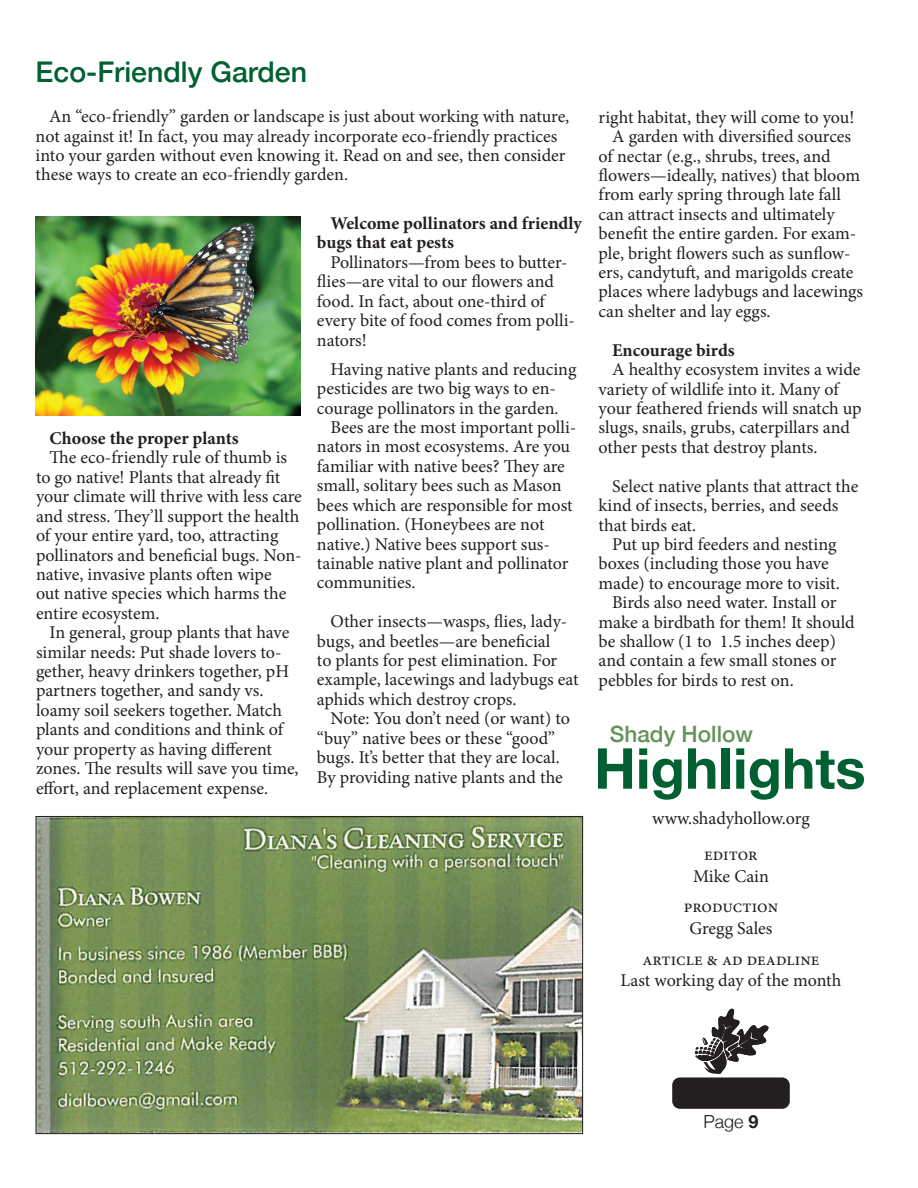
<style>
.page{position:relative;width:918px;height:1188px;background:#fff}
.page>*{position:absolute;margin:0;border:0;box-sizing:border-box;transform-origin:0 0}
.t1{font:700 56.4px "Helvetica Neue";color:#006032}
.t2{font:500 28.5px "Helvetica Neue";color:#006032}
.t3{font:500 22.5px "Helvetica Neue";color:#649357}
.t4{font:18px/19.4px "Minion Pro";letter-spacing:-.005em;color:#231f20}
.t5{font:700 18px/19.4px "Minion Pro";color:#231f20}
.t6{font:300 18px "Helvetica Neue";color:#231f20}
.s1{font-weight:700}
</style>
<div class="page">
<div style="left:672px;top:1077px;width:118px;height:32px;background:#231f20;border-radius:8px"></div>
<svg style="left:695px;top:1008px;width:74px;height:66px"></svg>
<img style="left:38px;top:818px;width:543px;height:314px">
<img style="left:36px;top:216px;width:265px;height:199px">
<h2 class="t2" style="left:36px;top:49px;width:273px">Eco-Friendly Garden</h2>
<p class="t4" style="left:36px;top:107px;width:535px;text-indent:14px">An “eco-friendly” garden or landscape is just about working with nature, not against it! In fact, you may already incorporate eco-friendly practices into your garden without even knowing it. Read on and see, then consider these ways to create an eco-friendly garden.</p>
<p class="t5" style="left:50px;top:428px;width:191px">Choose the proper plants</p>
<p class="t4" style="left:36px;top:448px;width:267px;text-indent:14px">The eco-friendly rule of thumb is to go native! Plants that already fit your climate will thrive with less care and stress. They’ll support the health of your entire yard, too, attracting pollinators and beneficial bugs. Non&shy;native, invasive plants often wipe<br>out native species which harms the entire ecosystem.</p>
<p class="t4" style="left:36px;top:623px;width:264px;text-indent:14px">In general, group plants that have similar needs: Put shade lovers to&shy;gether, heavy drinkers together, pH partners together, and sandy vs. loamy soil seekers together. Match plants and conditions and think of your property as having different zones. The results will save you time, effort, and replacement expense.</p>
<p class="t5" style="left:317px;top:213px;width:267px;text-indent:14px">Welcome pollinators and friendly bugs that eat pests</p>
<p class="t4" style="left:317px;top:253px;width:260px;text-indent:14px">Pollinators—from bees to butter&shy;flies—are vital to our flowers and food. In fact, about one-third of every bite of food comes from polli&shy;nators!</p>
<p class="t4" style="left:330px;top:359px;width:247px">Having native plants and reducing</p>
<p class="t4" style="left:317px;top:379px;width:241px">pesticides are two big ways to en-</p>
<p class="t4" style="left:317px;top:398px;width:243px">courage pollinators in the garden.</p>
<p class="t4" style="left:330px;top:418px;width:247px">Bees are the most important polli-</p>
<p class="t4" style="left:317px;top:437px;width:255px">nators in most ecosystems. Are you</p>
<p class="t4" style="left:317px;top:456px;width:249px">familiar with native bees? They are</p>
<p class="t4" style="left:317px;top:476px;width:246px">small, solitary bees such as Mason</p>
<p class="t4" style="left:317px;top:495px;width:257px">bees which are responsible for most</p>
<p class="t4" style="left:317px;top:515px;width:229px">pollination. (Honeybees are not</p>
<p class="t4" style="left:317px;top:534px;width:234px">native.) Native bees support sus-</p>
<p class="t4" style="left:317px;top:554px;width:253px">tainable native plant and pollinator</p>
<p class="t4" style="left:317px;top:573px;width:100px">communities.</p>
<p class="t4" style="left:317px;top:612px;width:263px;text-indent:14px">Other insects—wasps, flies, lady&shy;bugs, and beetles—are beneficial<br>to plants for pest elimination. For example, lacewings and ladybugs eat aphids which destroy crops.</p>
<p class="t4" style="left:317px;top:709px;width:255px;text-indent:14px">Note: You don’t need (or want) to “buy” native bees or these “good” bugs. It’s better that they are local.<br>By providing native plants and the</p>
<p class="t4" style="left:599px;top:107px;width:257px">right habitat, they will come to you!</p>
<p class="t4" style="left:612px;top:127px;width:241px">A garden with diversified sources</p>
<p class="t4" style="left:599px;top:146px;width:234px">of nectar (e.g., shrubs, trees, and</p>
<p class="t4" style="left:599px;top:166px;width:263px">flowers—ideally, natives) that bloom</p>
<p class="t4" style="left:599px;top:185px;width:244px">from early spring through late fall</p>
<p class="t4" style="left:599px;top:204px;width:238px">can attract insects and ultimately</p>
<p class="t4" style="left:599px;top:224px;width:259px">benefit the entire garden. For exam-</p>
<p class="t4" style="left:599px;top:243px;width:254px">ple, bright flowers such as sunflow-</p>
<p class="t4" style="left:599px;top:263px;width:256px">ers, candytuft, and marigolds create</p>
<p class="t4" style="left:599px;top:282px;width:266px">places where ladybugs and lacewings</p>
<p class="t4" style="left:599px;top:302px;width:174px">can shelter and lay eggs.</p>
<p class="t5" style="left:612px;top:340px;width:124px">Encourage birds</p>
<p class="t4" style="left:599px;top:360px;width:265px;text-indent:14px">A healthy ecosystem invites a wide variety of wildlife into it. Many of your feathered friends will snatch up slugs, snails, grubs, caterpillars and other pests that destroy plants.</p>
<p class="t4" style="left:599px;top:476px;width:261px;text-indent:14px">Select native plants that attract the kind of insects, berries, and seeds that birds eat.</p>
<p class="t4" style="left:612px;top:535px;width:226px">Put up bird feeders and nesting</p>
<p class="t4" style="left:599px;top:554px;width:232px">boxes (including those you have</p>
<p class="t4" style="left:599px;top:573px;width:243px">made) to encourage more to visit.</p>
<p class="t4" style="left:612px;top:593px;width:226px">Birds also need water. Install or</p>
<p class="t4" style="left:599px;top:612px;width:258px">make a birdbath for them! It should</p>
<p class="t4" style="left:599px;top:632px;width:239px">be shallow (1 to 1.5 inches deep)</p>
<p class="t4" style="left:599px;top:651px;width:239px">and contain a few small stones or</p>
<p class="t4" style="left:599px;top:671px;width:197px">pebbles for birds to rest on.</p>
<p class="t3" style="left:610px;top:716px;width:145px">Shady Hollow</p>
<h1 class="t1" style="left:594px;top:724px;width:273px">Highlights</h1>
<p class="t4" style="left:652px;top:800px;width:159px;line-height:36px;text-align:center">www.shadyhollow.org editor</p>
<p class="t4" style="left:684px;top:861px;width:96px;line-height:30.6px;text-align:center">Mike Cain production</p>
<p class="t4" style="left:642px;top:913px;width:179px;line-height:30.6px;text-align:center">Gregg Sales<br>article &amp; ad deadline</p>
<p class="t4" style="left:621px;top:971px;width:222px">Last working day of the month</p>
<p class="t6" style="left:703px;top:1107px;width:57px">Page <span class="s1">9</span></p>
</div>
